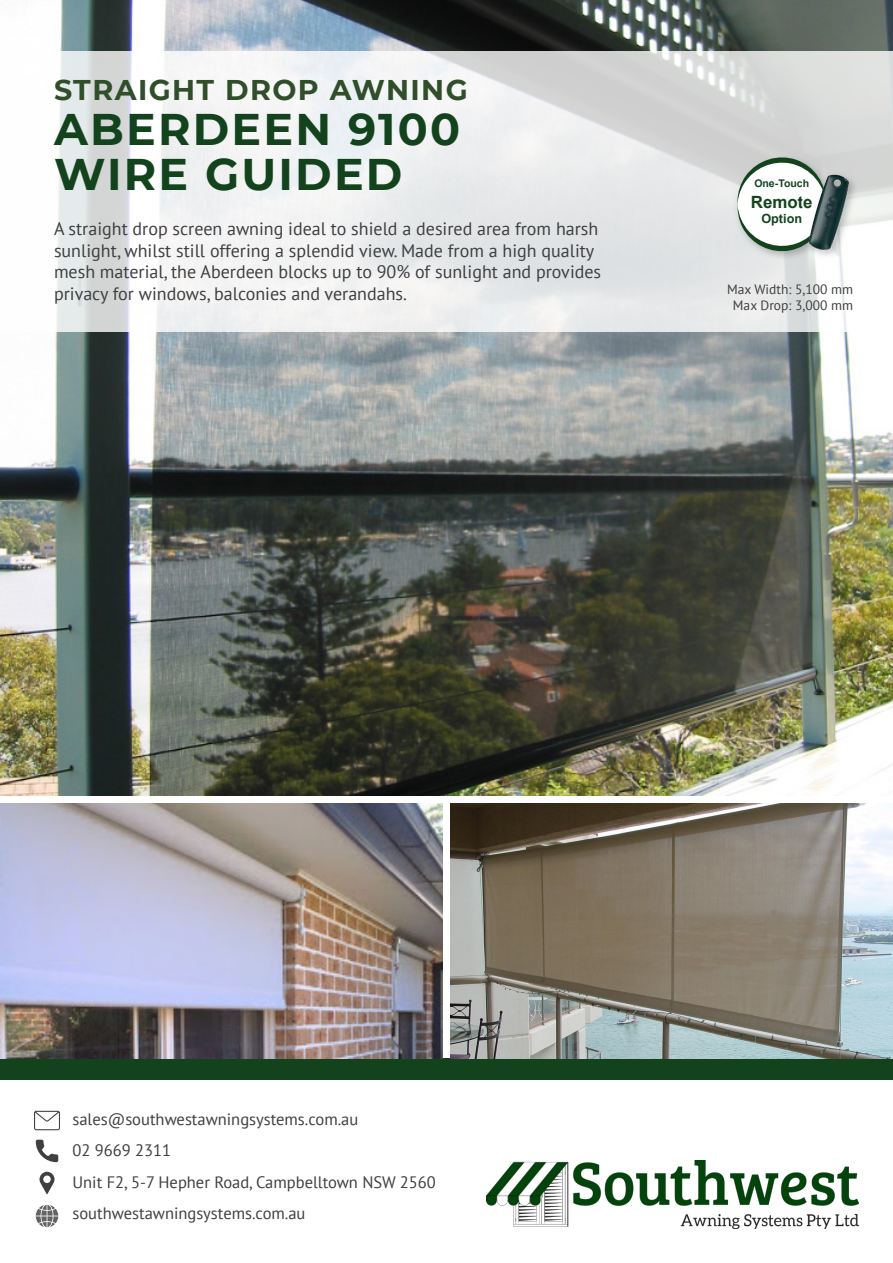
<style>
.page{position:relative;width:893px;height:1263px;background:#fff}
.page>*{position:absolute;margin:0;border:0;box-sizing:border-box;transform-origin:0 0}
.t1{font:700 44.25px/45px "Montserrat";letter-spacing:.05em;color:#13431d}
.t2{font:700 28.5px "Montserrat";letter-spacing:.05em;color:#2f4e29}
.t3{font:18px/21.6px "PT Sans";color:#3e3e3f}
.t4{font:700 16.8px "Arial";color:#12431d}
.t5{font:16.5px/31.5px "PT Sans";color:#3e3e3f}
.t6{font:13.5px/16.2px "PT Sans";color:#3e3e3f;text-align:center}
.t7{font:700 12.6px "Arial";color:#12431d}
.t8{font:700 10.5px "Arial";color:#12431d}
</style>
<div class="page">
<img style="left:486px;top:1161px;width:373px;height:68px">
<svg style="left:34px;top:1111px;width:26px;height:19px"></svg>
<svg style="left:36px;top:1140px;width:22px;height:22px"></svg>
<svg style="left:40px;top:1172px;width:15px;height:22px"></svg>
<svg style="left:36px;top:1205px;width:22px;height:22px"></svg>
<div style="left:0;top:1058px;width:893px;height:22px;background:#13431d"></div>
<img style="left:0;top:0;width:893px;height:795px">
<img style="left:0;top:804px;width:442px;height:255px">
<img style="left:451px;top:804px;width:442px;height:255px">
<svg style="left:0;top:51px;width:893px;height:281px"></svg>
<img style="left:731px;top:151px;width:108px;height:112px">
<img style="left:802px;top:168px;width:59px;height:95px">
<svg style="left:737px;top:153px;width:97px;height:101px"></svg>
<p class="t2" style="left:54px;top:69px;width:415px">STRAIGHT DROP AWNING</p>
<p class="t1" style="left:54px;top:104px;width:408px">ABERDEEN 9100<br>WIRE GUIDED</p>
<p class="t3" style="left:54px;top:217px;width:549px">A straight drop screen awning ideal to shield a desired area from harsh sunlight, whilst still offering a splendid view. Made from a high quality mesh material, the Aberdeen blocks up to 90% of sunlight and provides privacy for windows, balconies and verandahs.</p>
<p class="t8" style="left:754px;top:176px;width:56px">One-Touch</p>
<p class="t4" style="left:751px;top:190px;width:63px">Remote</p>
<p class="t7" style="left:761px;top:210px;width:42px">Option</p>
<p class="t6" style="left:727px;top:281px;width:127px">Max Width: 5,100 mm<br>Max Drop: 3,000 mm</p>
<p class="t5" style="left:73px;top:1103px;width:365px">sales@southwestawningsystems.com.au<br>02 9669 2311<br>Unit F2, 5-7 Hepher Road, Campbelltown NSW 2560 southwestawningsystems.com.au</p>
</div>
